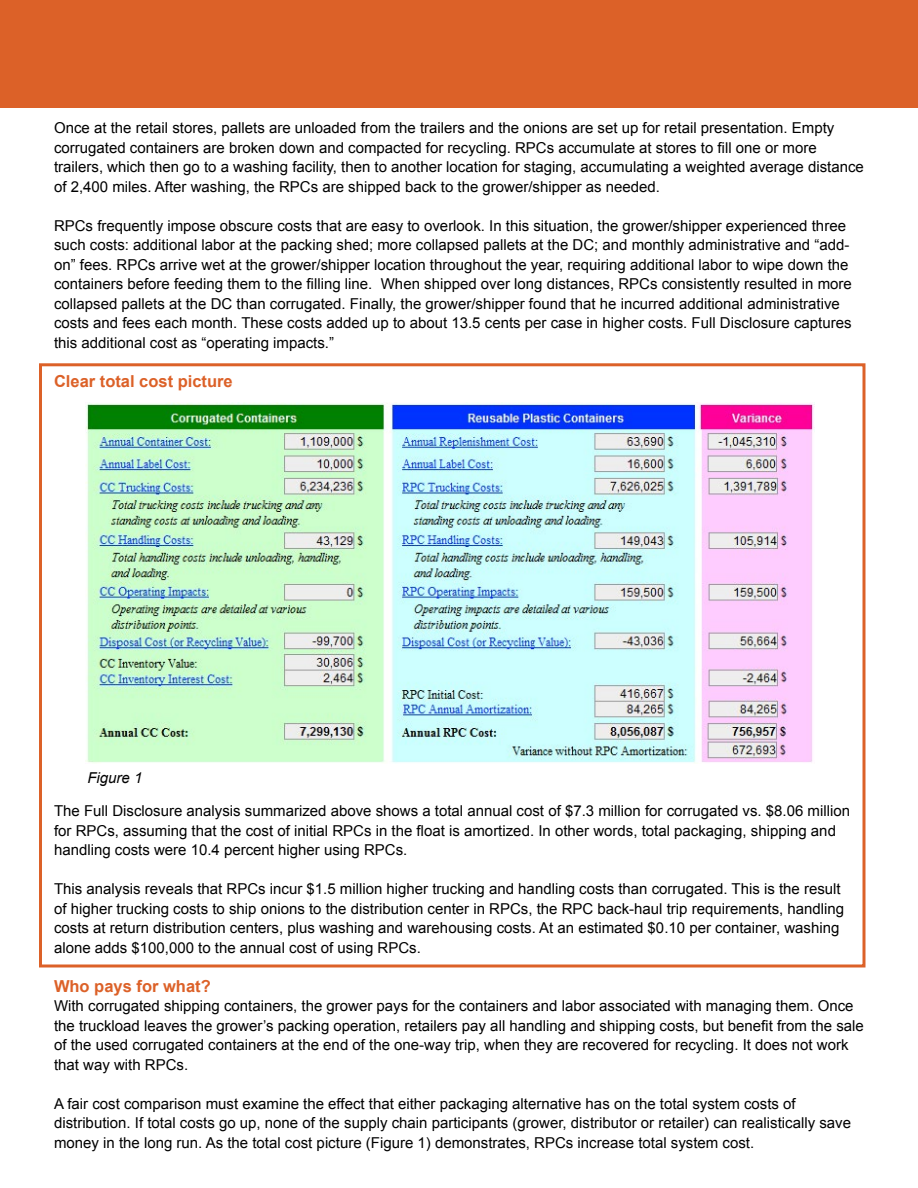
<style>
.page{position:relative;width:918px;height:1188px;background:#fff}
.page>*{position:absolute;margin:0;border:0;box-sizing:border-box;transform-origin:0 0}
.t1{font:700 16.5px "Arial";color:#dc6128}
.t2{font:15px/19.5px "Arial";color:#000}
.t3{font:italic 15px "Arial";color:#000}
</style>
<div class="page">
<img style="left:86px;top:402px;width:729px;height:361px">
<div style="left:0;top:0;width:918px;height:108px;background:#dc6128"></div>
<div style="left:39px;top:363px;width:827px;height:605px;border:3px solid #dc6128"></div>
<p class="t2" style="left:54px;top:118px;width:811px">Once at the retail stores, pallets are unloaded from the trailers and the onions are set up for retail presentation. Empty corrugated containers are broken down and compacted for recycling. RPCs accumulate at stores to fill one or more trailers, which then go to a washing facility, then to another location for staging, accumulating a weighted average distance of 2,400 miles. After washing, the RPCs are shipped back to the grower/shipper as needed.</p>
<p class="t2" style="left:54px;top:216px;width:799px">RPCs frequently impose obscure costs that are easy to overlook. In this situation, the grower/shipper experienced three such costs: additional labor at the packing shed; more collapsed pallets at the DC; and monthly administrative and “add&shy;on” fees. RPCs arrive wet at the grower/shipper location throughout the year, requiring additional labor to wipe down the containers before feeding them to the filling line. When shipped over long distances, RPCs consistently resulted in more collapsed pallets at the DC than corrugated. Finally, the grower/shipper found that he incurred additional administrative costs and fees each month. These costs added up to about 13.5 cents per case in higher costs. Full Disclosure captures this additional cost as “operating impacts.”</p>
<p class="t1" style="left:54px;top:370px;width:180px">Clear total cost picture</p>
<p class="t3" style="left:87px;top:768px;width:57px">Figure 1</p>
<p class="t2" style="left:54px;top:801px;width:798px">The Full Disclosure analysis summarized above shows a total annual cost of $7.3 million for corrugated vs. $8.06 million for RPCs, assuming that the cost of initial RPCs in the float is amortized. In other words, total packaging, shipping and handling costs were 10.4 percent higher using RPCs.</p>
<p class="t2" style="left:54px;top:879px;width:792px">This analysis reveals that RPCs incur $1.5 million higher trucking and handling costs than corrugated. This is the result of higher trucking costs to ship onions to the distribution center in RPCs, the RPC back-haul trip requirements, handling costs at return distribution centers, plus washing and warehousing costs. At an estimated $0.10 per container, washing alone adds $100,000 to the annual cost of using RPCs.</p>
<p class="t1" style="left:54px;top:975px;width:158px">Who pays for what?</p>
<p class="t2" style="left:54px;top:997px;width:811px">With corrugated shipping containers, the grower pays for the containers and labor associated with managing them. Once the truckload leaves the grower’s packing operation, retailers pay all handling and shipping costs, but benefit from the sale of the used corrugated containers at the end of the one-way trip, when they are recovered for recycling. It does not work that way with RPCs.</p>
<p class="t2" style="left:54px;top:1094px;width:799px">A fair cost comparison must examine the effect that either packaging alternative has on the total system costs of distribution. If total costs go up, none of the supply chain participants (grower, distributor or retailer) can realistically save money in the long run. As the total cost picture (Figure 1) demonstrates, RPCs increase total system cost.</p>
</div>
